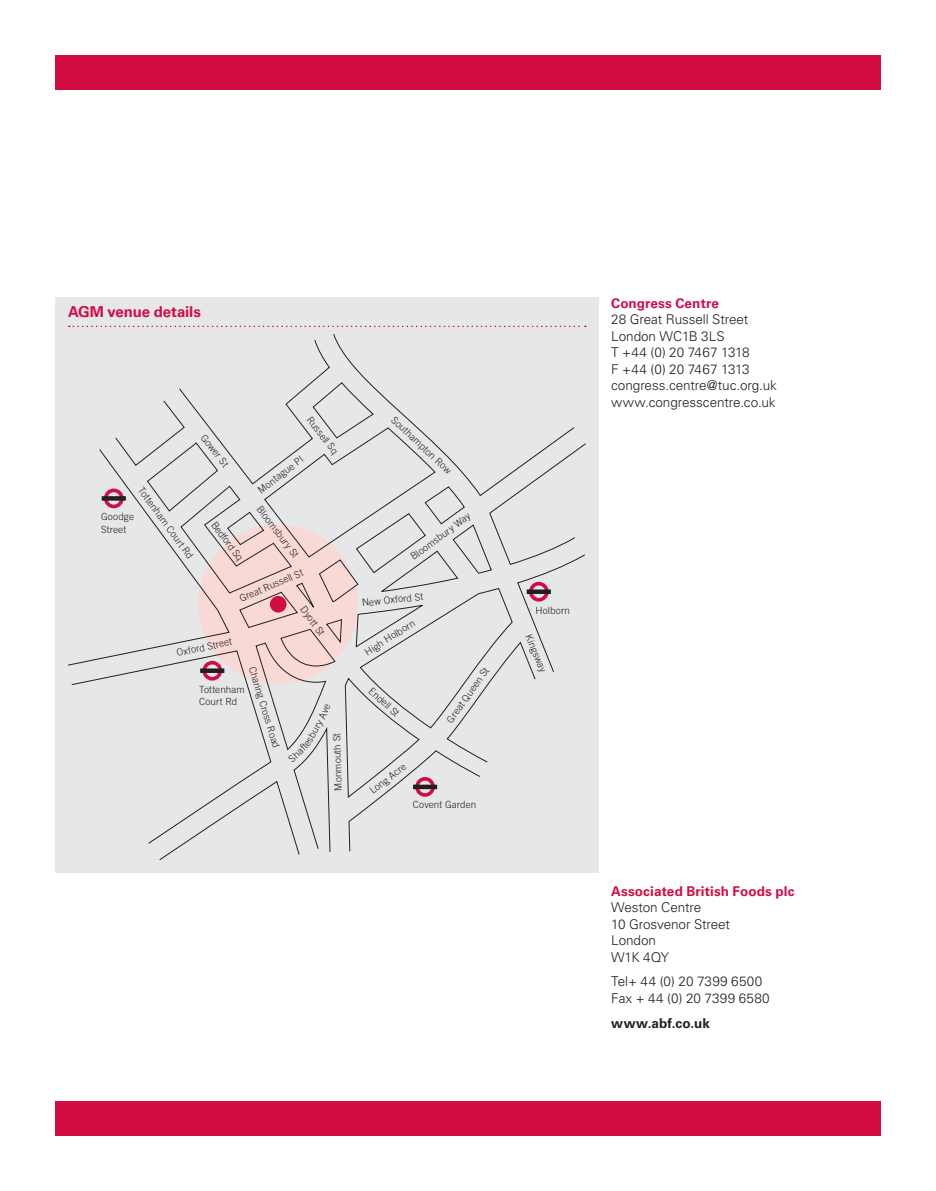
<style>
.page{position:relative;width:936px;height:1191px;background:#fff}
.page>*{position:absolute;margin:0;border:0;box-sizing:border-box;transform-origin:0 0}
.t1{font:700 15px "Univers LT Std";letter-spacing:-.01em;color:#d20d44}
.t2{font:300 13.5px/16.5px "Univers LT Std";letter-spacing:-.005em;color:#231f20}
.t3{font:700 13.5px "Univers LT Std";letter-spacing:.01em;color:#d20d44}
.t4{font:300 13.5px/16.5px "Univers LT Std";letter-spacing:.02em;color:#231f20}
.t5{font:700 13.5px "Univers LT Std";letter-spacing:.015em;color:#231f20}
.t6{font:300 9.9px/12.8px "Trade Gothic";letter-spacing:.01em;color:#231f20}
</style>
<div class="page">
<div style="left:55px;top:298px;width:543px;height:575px;background:#e6e7e9"></div>
<svg style="left:69px;top:325px;width:517px;height:2px"></svg>
<div style="left:55px;top:1101px;width:825px;height:34px;background:#d20d44"></div>
<div style="left:55px;top:55px;width:825px;height:34px;background:#d20d44"></div>
<svg style="left:68px;top:334px;width:518px;height:526px"></svg>
<h1 class="t1" style="left:68px;top:306px;width:134px">AGM venue details</h1>
<p class="t6" style="left:207px;top:432px;width:40px;rotate:52deg">Gower St</p>
<p class="t6" style="left:145px;top:484px;width:88px;rotate:54deg">Tottenham Court Rd</p>
<p class="t6" style="left:101px;top:511px;width:34px">Goodge<br>Street</p>
<p class="t6" style="left:218px;top:519px;width:48px;rotate:53deg">Bedford Sq</p>
<p class="t6" style="left:313px;top:414px;width:46px;rotate:52deg">Russell Sq</p>
<p class="t6" style="left:256px;top:486px;width:55px;rotate:-37deg">Montague Pl</p>
<p class="t6" style="left:263px;top:503px;width:64px;rotate:53deg">Bloomsbury St</p>
<p class="t6" style="left:238px;top:593px;width:69px;rotate:-23deg">Great Russell St</p>
<p class="t6" style="left:176px;top:647px;width:58px;rotate:-12deg">Oxford Street</p>
<p class="t6" style="left:257px;top:665px;width:86px;rotate:73deg">Charing Cross Road</p>
<p class="t6" style="left:199px;top:683px;width:47px">Tottenham<br>Court Rd</p>
<p class="t6" style="left:307px;top:604px;width:35px;rotate:54deg">Dyott St</p>
<p class="t6" style="left:304px;top:738px;width:20px;rotate:-60deg">sbur</p>
<p class="t6" style="left:333px;top:791px;width:59px;rotate:-92deg">Monmouth St</p>
<p class="t6" style="left:396px;top:414px;width:80px;rotate:43deg">Southampton Row</p>
<p class="t6" style="left:408px;top:553px;width:73px;rotate:-37deg">Bloomsbury Way</p>
<p class="t6" style="left:361px;top:597px;width:63px;rotate:-6deg">New Oxford St</p>
<p class="t6" style="left:363px;top:648px;width:59px;rotate:-32deg">High Holborn</p>
<p class="t6" style="left:374px;top:685px;width:39px;rotate:42deg">Endell St</p>
<p class="t6" style="left:367px;top:787px;width:45px;rotate:-39deg">Long Acre</p>
<p class="t6" style="left:444px;top:718px;width:67px;rotate:-55deg">Great Queen St</p>
<p class="t6" style="left:413px;top:799px;width:65px">Covent Garden</p>
<p class="t6" style="left:535px;top:605px;width:36px">Holborn</p>
<p class="t6" style="left:533px;top:632px;width:42px;rotate:67deg">Kingsway</p>
<h2 class="t3" style="left:611px;top:297px;width:109px">Congress Centre</h2>
<h2 class="t2" style="left:611px;top:312px;width:167px">28 Great Russell Street<br>London WC1B 3LS<br>T +44 (0) 20 7467 1318<br>F +44 (0) 20 7467 1313 congress.centre@tuc.org.uk www.congresscentre.co.uk</h2>
<h2 class="t3" style="left:611px;top:885px;width:185px">Associated British Foods plc</h2>
<h2 class="t2" style="left:611px;top:900px;width:120px">Weston Centre<br>10 Grosvenor Street<br>London<br>W1K 4QY</h2>
<h2 class="t4" style="left:611px;top:974px;width:160px">Tel + 44 (0) 20 7399 6500<br>Fax + 44 (0) 20 7399 6580</h2>
<h2 class="t5" style="left:611px;top:1017px;width:100px">www.abf.co.uk</h2>
</div>
